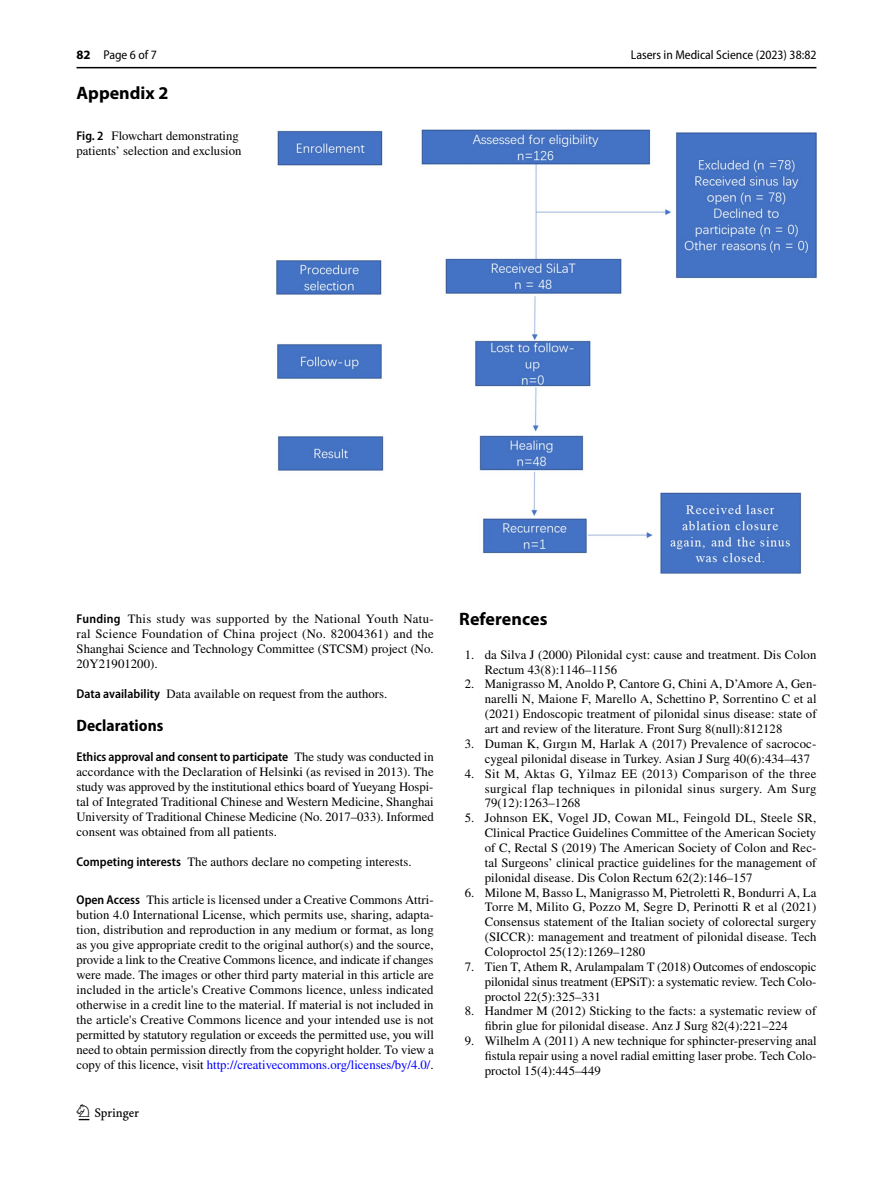
<style>
.page{position:relative;width:893px;height:1187px;background:#fff}
.page>*{position:absolute;margin:0;border:0;box-sizing:border-box;transform-origin:0 0}
.t1{font:22.5px "Springnew Regular 2";color:#000}
.t2{font:700 18px "Myriad Pro";color:#000}
.t3{font:700 semi-condensed 16.5px "Myriad Pro";letter-spacing:.005em;color:#000}
.t4{font:12.75px/14.9px "STIX";letter-spacing:.005em;color:#000;text-align:justify}
.t5{font:600 semi-condensed 12.75px "Myriad Pro";letter-spacing:-.005em;color:#000}
.t6{font:semi-condensed 12.75px "Myriad Pro";color:#000}
.s1{font-weight:700;font-stretch:normal}
.s2{font-family:"Myriad Pro";font-weight:600;font-stretch:semi-condensed}
.s3{font-family:"STIX";font-weight:400;font-stretch:normal}
.s4{color:#00f}
</style>
<div class="page">
<hr style="left:77px;top:67px;width:739px;height:1px;background:#000">
<img style="left:276px;top:130px;width:540px;height:444px">
<p class="t6" style="left:77px;top:48px;width:82px"><span class="s1">82</span> Page 6 of 7</p>
<h2 class="t2" style="left:77px;top:81px;width:93px">Appendix 2</h2>
<p class="t4" style="left:77px;top:129px;width:167px"><span class="s2">Fig. 2</span> Flowchart demonstrating patients’ selection and exclusion</p>
<p class="t6" style="left:631px;top:48px;width:187px">Lasers in Medical Science (2023) 38:82</p>
<p class="t4" style="left:77px;top:611px;width:359px"><span class="s2">Funding</span> This study was supported by the National Youth Natu&shy;ral Science Foundation of China project (No. 82004361) and the Shanghai Science and Technology Committee (STCSM) project (No.<br>20Y21901200).</p>
<p class="t4" style="left:77px;top:686px;width:312px"><span class="s2">Data availability</span> Data available on request from the authors.</p>
<p class="t3" style="left:77px;top:716px;width:88px">Declarations</p>
<p class="t5" style="left:77px;top:750px;width:359px">Ethics approval and consent to participate <span class="s3">The study was conducted in</span></p>
<p class="t4" style="left:77px;top:765px;width:359px">accordance with the Declaration of Helsinki (as revised in 2013). The study was approved by the institutional ethics board of Yueyang Hospi&shy;tal of Integrated Traditional Chinese and Western Medicine, Shanghai University of Traditional Chinese Medicine (No. 2017–033). Informed consent was obtained from all patients.</p>
<p class="t4" style="left:77px;top:855px;width:336px"><span class="s2">Competing interests</span> The authors declare no competing interests.</p>
<p class="t4" style="left:77px;top:892px;width:359px"><span class="s2">Open Access</span> This article is licensed under a Creative Commons Attri&shy;bution 4.0 International License, which permits use, sharing, adapta&shy;tion, distribution and reproduction in any medium or format, as long as you give appropriate credit to the original author(s) and the source, provide a link to the Creative Commons licence, and indicate if changes were made. The images or other third party material in this article are included in the article's Creative Commons licence, unless indicated otherwise in a credit line to the material. If material is not included in the article's Creative Commons licence and your intended use is not permitted by statutory regulation or exceeds the permitted use, you will need to obtain permission directly from the copyright holder. To view a copy of this licence, visit <span class="s4">http://creativecommons.org/licenses/by/4.0/</span>.</p>
<h1 class="t1" style="left:79px;top:1104px;width:62px">1 3</h1>
<h2 class="t2" style="left:459px;top:607px;width:90px">References</h2>
<p class="t4" style="left:485px;top:648px;width:333px;text-indent:-20px">1. da Silva J (2000) Pilonidal cyst: cause and treatment. Dis Colon<br>Rectum 43(8):1146–1156</p>
<p class="t4" style="left:485px;top:677px;width:333px;text-indent:-20px">2. Manigrasso M, Anoldo P, Cantore G, Chini A, D’Amore A, Gen&shy;narelli N, Maione F, Marello A, Schettino P, Sorrentino C et al (2021) Endoscopic treatment of pilonidal sinus disease: state of art and review of the literature. Front Surg 8(null):812128</p>
<p class="t4" style="left:485px;top:737px;width:333px;text-indent:-20px">3. Duman K, Gırgın M, Harlak A (2017) Prevalence of sacrococ&shy;cygeal pilonidal disease in Turkey. Asian J Surg 40(6):434–437</p>
<p class="t4" style="left:485px;top:766px;width:333px;text-indent:-20px">4. Sit M, Aktas G, Yilmaz EE (2013) Comparison of the three surgical flap techniques in pilonidal sinus surgery. Am Surg 79(12):1263–1268</p>
<p class="t4" style="left:485px;top:811px;width:333px;text-indent:-20px">5. Johnson EK, Vogel JD, Cowan ML, Feingold DL, Steele SR, Clinical Practice Guidelines Committee of the American Society of C, Rectal S (2019) The American Society of Colon and Rec&shy;tal Surgeons’ clinical practice guidelines for the management of pilonidal disease. Dis Colon Rectum 62(2):146–157</p>
<p class="t4" style="left:485px;top:885px;width:333px;text-indent:-20px">6. Milone M, Basso L, Manigrasso M, Pietroletti R, Bondurri A, La Torre M, Milito G, Pozzo M, Segre D, Perinotti R et al (2021)<br>Consensus statement of the Italian society of colorectal surgery (SICCR): management and treatment of pilonidal disease. Tech Coloproctol 25(12):1269–1280</p>
<p class="t4" style="left:485px;top:959px;width:333px;text-indent:-20px">7. Tien T, Athem R, Arulampalam T (2018) Outcomes of endoscopic pilonidal sinus treatment (EPSiT): a systematic review. Tech Colo&shy;proctol 22(5):325–331</p>
<p class="t4" style="left:485px;top:1004px;width:333px;text-indent:-20px">8. Handmer M (2012) Sticking to the facts: a systematic review of fibrin glue for pilonidal disease. Anz J Surg 82(4):221–224</p>
<p class="t4" style="left:485px;top:1034px;width:333px;text-indent:-20px">9. Wilhelm A (2011) A new technique for sphincter-preserving anal fistula repair using a novel radial emitting laser probe. Tech Colo&shy;proctol 15(4):445–449</p>
</div>
